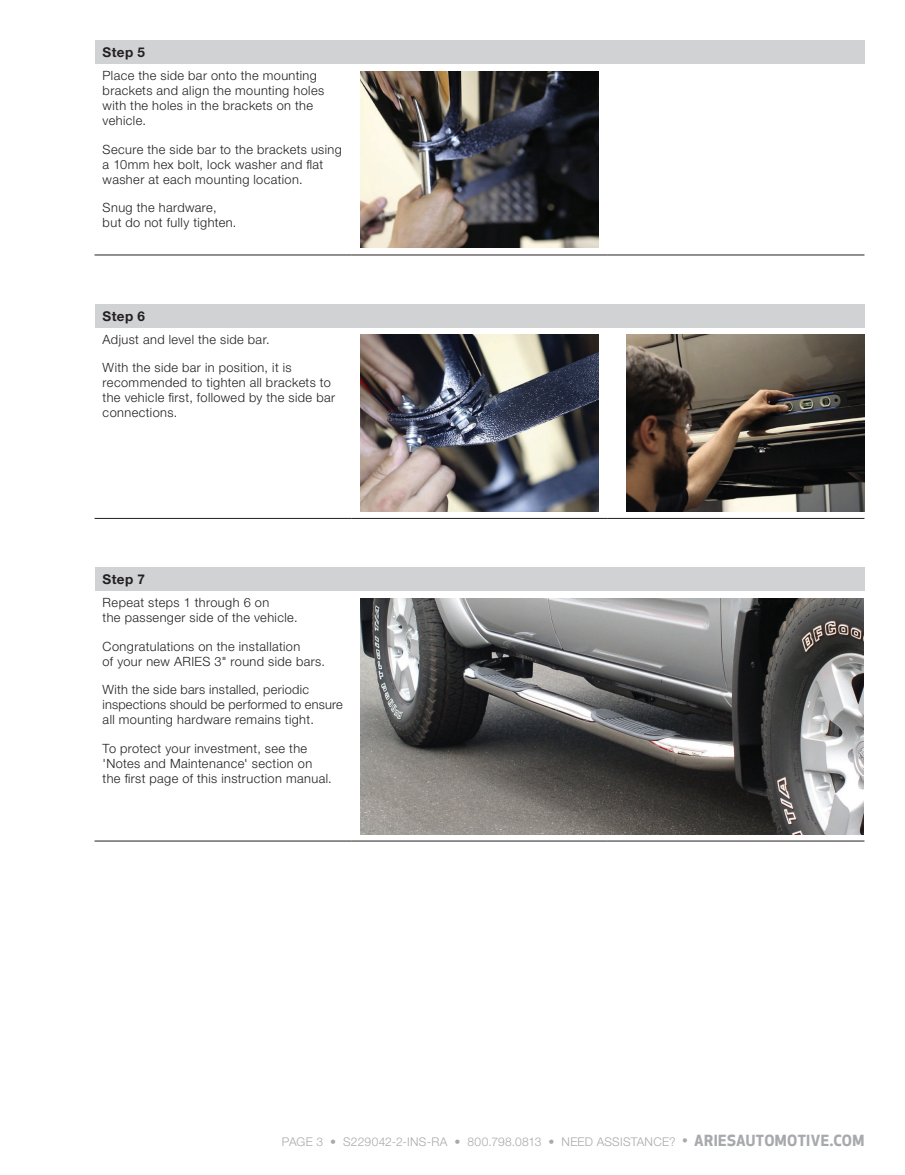
<style>
.page{position:relative;width:905px;height:1175px;background:#fff}
.page>*{position:absolute;margin:0;border:0;box-sizing:border-box;transform-origin:0 0}
.t1{font:700 13.5px "Helvetica Neue LT Std";letter-spacing:.03em;color:#231f20}
.t2{font:300 12.75px/15px "Helvetica Neue LT Std";letter-spacing:.03em;color:#231f20}
.t3{font:300 12px "Helvetica Neue LT Std";letter-spacing:.02em;color:#a8a9ad}
.s1{font-family:"Apex New";font-weight:500;font-size:15px}
.s2{font-family:"Apex New";font-weight:700;font-size:15px}
</style>
<div class="page">
<div style="left:94px;top:304px;width:770px;height:24px;background:#d1d2d4"></div>
<hr style="left:94px;top:518px;width:257px;height:1px;background:#231f20">
<hr style="left:351px;top:518px;width:257px;height:1px;background:#231f20">
<hr style="left:608px;top:518px;width:256px;height:1px;background:#231f20">
<img style="left:360px;top:335px;width:239px;height:176px">
<img style="left:626px;top:335px;width:238px;height:176px">
<div style="left:94px;top:40px;width:770px;height:24px;background:#d1d2d4"></div>
<hr style="left:94px;top:254px;width:257px;height:1px;background:#231f20">
<hr style="left:351px;top:254px;width:257px;height:1px;background:#231f20">
<hr style="left:608px;top:254px;width:256px;height:1px;background:#231f20">
<img style="left:360px;top:71px;width:239px;height:177px">
<div style="left:94px;top:567px;width:770px;height:24px;background:#d1d2d4"></div>
<hr style="left:94px;top:840px;width:257px;height:1px;background:#231f20">
<hr style="left:351px;top:840px;width:257px;height:1px;background:#231f20">
<hr style="left:608px;top:840px;width:256px;height:1px;background:#231f20">
<img style="left:360px;top:598px;width:503px;height:236px">
<p class="t1" style="left:103px;top:44px;width:44px">Step 5</p>
<p class="t2" style="left:103px;top:68px;width:223px">Place the side bar onto the mounting brackets and align the mounting holes with the holes in the brackets on the vehicle.</p>
<p class="t2" style="left:103px;top:141px;width:241px">Secure the side bar to the brackets using a 10mm hex bolt, lock washer and flat washer at each mounting location.</p>
<p class="t2" style="left:103px;top:200px;width:135px">Snug the hardware, but do not fully tighten.</p>
<p class="t1" style="left:103px;top:307px;width:44px">Step 6</p>
<p class="t2" style="left:103px;top:331px;width:168px">Adjust and level the side bar.</p>
<p class="t2" style="left:103px;top:360px;width:234px">With the side bar in position, it is recommended to tighten all brackets to the vehicle first, followed by the side bar connections.</p>
<p class="t1" style="left:103px;top:571px;width:44px">Step 7</p>
<p class="t2" style="left:103px;top:595px;width:196px">Repeat steps 1 through 6 on<br>the passenger side of the vehicle.</p>
<p class="t2" style="left:103px;top:638px;width:224px">Congratulations on the installation<br>of your new ARIES 3" round side bars.</p>
<p class="t2" style="left:103px;top:682px;width:241px">With the side bars installed, periodic inspections should be performed to ensure all mounting hardware remains tight.</p>
<p class="t2" style="left:103px;top:740px;width:231px">To protect your investment, see the 'Notes and Maintenance' section on the first page of this instruction manual.</p>
<p class="t3" style="left:282px;top:1134px;width:584px">PAGE 3 • S229042-2-INS-RA • 800.798.0813 • NEED ASSISTANCE? <span class="s1">•</span> <span class="s2">ARIESAUTOMOTIVE.COM</span></p>
</div>
